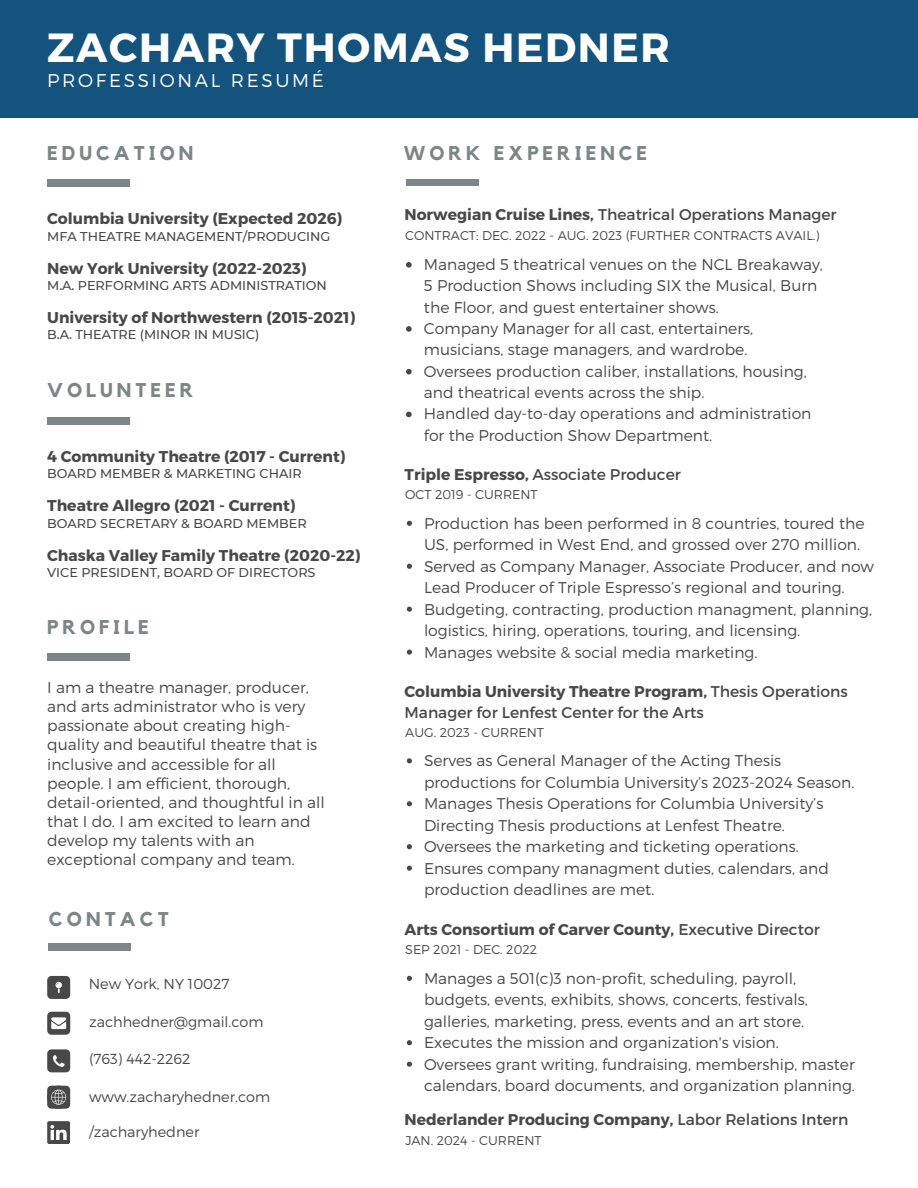
<style>
.page{position:relative;width:918px;height:1188px;background:#fff}
.page>*{position:absolute;margin:0;border:0;box-sizing:border-box;transform-origin:0 0}
.t1{font:700 40.65px "Montserrat";letter-spacing:.04em;color:#fff}
.t2{font:700 19.8px "Kollektif";letter-spacing:.2em;color:#7c8587}
.t3{font:300 18.45px "Montserrat";letter-spacing:.145em;color:#fff}
.t4{font:300 15.6px/21.5px "Montserrat";color:#484848}
.t5{font:700 15.6px "Montserrat";color:#484848}
.t6{font:15.6px/20.7px "Montserrat";color:#484848}
.t7{font:300 14.4px "Montserrat";color:#484848}
.t8{font:500 12.75px "Montserrat";color:#484848}
.t9{font:300 12.75px "Montserrat";color:#484848}
.s1{font-weight:700}
.s2{font-weight:400}
</style>
<div class="page">
<div style="left:0;top:0;width:918px;height:117px;background:#15537f"></div>
<div style="left:47px;top:179px;width:82px;height:8px;background:#7c8587"></div>
<div style="left:406px;top:179px;width:73px;height:7px;background:#7c8587"></div>
<svg style="left:407px;top:521px;width:5px;height:5px"></svg>
<svg style="left:407px;top:564px;width:5px;height:5px"></svg>
<svg style="left:407px;top:607px;width:5px;height:5px"></svg>
<svg style="left:407px;top:650px;width:5px;height:5px"></svg>
<svg style="left:407px;top:976px;width:5px;height:5px"></svg>
<svg style="left:407px;top:1040px;width:5px;height:5px"></svg>
<svg style="left:407px;top:1062px;width:5px;height:5px"></svg>
<svg style="left:406px;top:262px;width:6px;height:6px"></svg>
<svg style="left:406px;top:326px;width:6px;height:6px"></svg>
<svg style="left:406px;top:369px;width:6px;height:5px"></svg>
<svg style="left:406px;top:412px;width:6px;height:5px"></svg>
<svg style="left:407px;top:758px;width:5px;height:5px"></svg>
<svg style="left:407px;top:801px;width:5px;height:5px"></svg>
<svg style="left:407px;top:844px;width:5px;height:5px"></svg>
<svg style="left:407px;top:866px;width:5px;height:5px"></svg>
<svg style="left:47px;top:976px;width:23px;height:23px"></svg>
<svg style="left:47px;top:1012px;width:23px;height:23px"></svg>
<svg style="left:47px;top:1049px;width:23px;height:23px"></svg>
<div style="left:49px;top:944px;width:82px;height:7px;background:#7c8587"></div>
<svg style="left:47px;top:1086px;width:23px;height:23px"></svg>
<svg style="left:47px;top:1121px;width:23px;height:23px"></svg>
<div style="left:47px;top:654px;width:82px;height:7px;background:#7c8587"></div>
<div style="left:47px;top:417px;width:82px;height:7px;background:#7c8587"></div>
<h6 class="t1" style="left:47px;top:22px;width:624px">ZACHARY THOMAS HEDNER</h6>
<h4 class="t3" style="left:47px;top:68px;width:278px">PROFESSIONAL RESUMÉ</h4>
<h4 class="t2" style="left:47px;top:144px;width:148px">EDUCATION</h4>
<h1 class="t5" style="left:47px;top:209px;width:297px">Columbia University (Expected 2026)</h1>
<h1 class="t8" style="left:47px;top:228px;width:285px">MFA THEATRE MANAGEMENT/PRODUCING</h1>
<h3 class="t5" style="left:47px;top:258px;width:261px">New York University (2022-2023)</h3>
<h3 class="t8" style="left:47px;top:278px;width:281px">M.A. PERFORMING ARTS ADMINISTRATION</h3>
<h2 class="t5" style="left:47px;top:307px;width:310px">University of Northwestern (2015-2021)</h2>
<h2 class="t8" style="left:47px;top:327px;width:214px">B.A. THEATRE (MINOR IN MUSIC)</h2>
<h5 class="t2" style="left:47px;top:381px;width:148px">VOLUNTEER</h5>
<p class="t5" style="left:47px;top:446px;width:300px">4 Community Theatre (2017 - Current)</p>
<p class="t8" style="left:47px;top:466px;width:256px">BOARD MEMBER &amp; MARKETING CHAIR</p>
<p class="t5" style="left:47px;top:496px;width:250px">Theatre Allegro (2021 - Current)</p>
<p class="t8" style="left:47px;top:515px;width:261px">BOARD SECRETARY &amp; BOARD MEMBER</p>
<p class="t5" style="left:47px;top:545px;width:315px">Chaska Valley Family Theatre (2020-22)</p>
<p class="t8" style="left:47px;top:565px;width:270px">VICE PRESIDENT, BOARD OF DIRECTORS</p>
<h5 class="t2" style="left:47px;top:618px;width:103px">PROFILE</h5>
<p class="t4" style="left:47px;top:677px;width:279px;line-height:19.2px">I am a theatre manager, producer, and arts administrator who is very passionate about creating high&shy;quality and beautiful theatre that is inclusive and accessible for all people. I am efficient, thorough, detail-oriented, and thoughtful in all that I do. I am excited to learn and develop my talents with an exceptional company and team.</p>
<p class="t2" style="left:49px;top:910px;width:122px">CONTACT</p>
<p class="t7" style="left:89px;top:974px;width:142px">New York, NY 10027</p>
<h5 class="t7" style="left:89px;top:1013px;width:176px">zachhedner@gmail.com</h5>
<p class="t7" style="left:89px;top:1050px;width:103px">(763) 442-2262</p>
<p class="t7" style="left:89px;top:1087px;width:182px">www.zacharyhedner.com</p>
<p class="t7" style="left:89px;top:1123px;width:112px">/zacharyhedner</p>
<h2 class="t2" style="left:404px;top:144px;width:245px">WORK EXPERIENCE</h2>
<h5 class="t6" style="left:405px;top:204px;width:434px"><span class="s1">Norwegian Cruise Lines,</span> Theatrical Operations Manager</h5>
<p class="t4" style="left:424px;top:253px;width:401px">Managed 5 theatrical venues on the NCL Breakaway,<br>5 Production Shows including SIX the Musical, Burn the Floor, and guest entertainer shows.</p>
<p class="t4" style="left:424px;top:317px;width:331px">Company Manager for all cast, entertainers, musicians, stage managers, and wardrobe.</p>
<h5 class="t4" style="left:424px;top:360px;width:384px">Oversees production caliber, installations, housing, and theatrical events across the ship.</h5>
<p class="t4" style="left:424px;top:403px;width:389px">Handled day-to-day operations and administration for the Production Show Department.</p>
<h5 class="t9" style="left:405px;top:227px;width:416px">CONTRACT: DEC. 2022 - AUG. 2023 (FURTHER CONTRACTS AVAIL.)</h5>
<h4 class="t6" style="left:405px;top:463px;width:278px"><span class="s1">Triple Espresso,</span> Associate Producer</h4>
<h4 class="t4" style="left:424px;top:512px;width:442px">Production has been performed in 8 countries, toured the<br>US, performed in West End, and grossed over 270 million.</h4>
<h4 class="t4" style="left:424px;top:555px;width:452px">Served as Company Manager, Associate Producer, and now<br>Lead Producer of Triple Espresso’s regional and touring.</h4>
<h2 class="t4" style="left:424px;top:598px;width:450px">Budgeting, contracting, production managment, planning, logistics, hiring, operations, touring, and licensing.</h2>
<h5 class="t4" style="left:424px;top:641px;width:335px">Manages website &amp; social media marketing.</h5>
<h2 class="t9" style="left:405px;top:487px;width:134px">OCT 2019 - CURRENT</h2>
<h2 class="t6" style="left:405px;top:681px;width:445px"><span class="s1">Columbia University Theatre Program,</span> Thesis Operations<br>Manager for Lenfest Center for the Arts</h2>
<h5 class="t4" style="left:424px;top:749px;width:432px">Serves as General Manager of the Acting Thesis productions for Columbia University’s 2023-2024 Season.</h5>
<p class="t4" style="left:424px;top:792px;width:401px">Manages Thesis Operations for Columbia University’s<br>Directing Thesis productions at Lenfest Theatre.</p>
<p class="t4" style="left:424px;top:835px;width:376px">Oversees the marketing and ticketing operations.</p>
<p class="t4" style="left:424px;top:857px;width:407px">Ensures company managment duties, calendars, and production deadlines are met.</p>
<p class="t9" style="left:405px;top:724px;width:140px">AUG. 2023 - CURRENT</p>
<p class="t5" style="left:405px;top:919px;width:417px">Arts Consortium of Carver County, <span class="s2">Executive Director</span></p>
<h5 class="t4" style="left:424px;top:967px;width:385px">Manages a 501(c)3 non-profit, scheduling, payroll, budgets, events, exhibits, shows, concerts, festivals, galleries, marketing, press, events and an art store.</h5>
<p class="t4" style="left:424px;top:1031px;width:356px">Executes the mission and organization's vision.</p>
<h5 class="t4" style="left:424px;top:1053px;width:433px">Oversees grant writing, fundraising, membership, master calendars, board documents, and organization planning.</h5>
<p class="t9" style="left:405px;top:942px;width:133px">SEP 2021 - DEC. 2022</p>
<p class="t5" style="left:405px;top:1109px;width:445px">Nederlander Producing Company, <span class="s2">Labor Relations Intern</span></p>
<p class="t9" style="left:405px;top:1132px;width:138px">JAN. 2024 - CURRENT</p>
</div>
